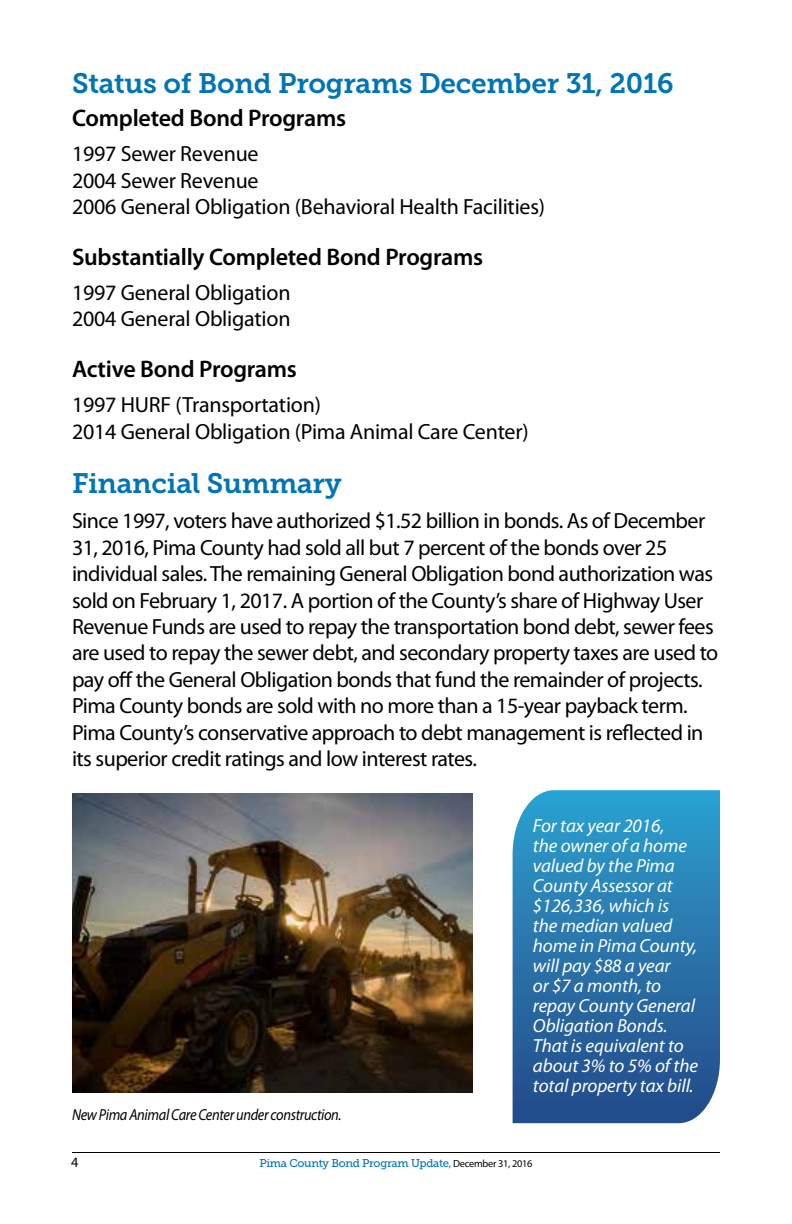
<style>
.page{position:relative;width:792px;height:1224px;background:#fff}
.page>*{position:absolute;margin:0;border:0;box-sizing:border-box;transform-origin:0 0}
.t1{font:28px "Museo Slab 700";letter-spacing:-.01em;color:#0074b5}
.t2{font:600 24px "Myriad Pro";letter-spacing:-.01em;color:#000}
.t3{font:22px/26.4px "Myriad Pro";letter-spacing:-.025em;color:#000}
.t4{font:italic 19px/20px "Myriad Pro";letter-spacing:-.005em;color:#fff}
.t5{font:italic 16px "Myriad Pro";letter-spacing:-.025em;color:#000;scale:.9 1}
.t6{font:14.2px "Myriad Pro";color:#000}
.t7{font:11.2px "Museo Slab 500";letter-spacing:-.025em;color:#0074b5}
.s1{font-family:"Myriad Pro"}
.s2{font-family:"Myriad Pro";font-size:10.4px;color:#000}
</style>
<div class="page">
<hr style="left:72px;top:1152px;width:648px;height:1px;background:#000">
<svg style="left:513px;top:790px;width:207px;height:333px;background:#2b76ac"></svg>
<img style="left:72px;top:793px;width:400px;height:300px">
<p class="t1" style="left:72px;top:67px;width:603px">Status of Bond Programs December 31, 2016</p>
<p class="t2" style="left:72px;top:103px;width:276px">Completed Bond Programs</p>
<p class="t3" style="left:72px;top:140px;width:475px">1997 Sewer Revenue<br>2004 Sewer Revenue<br>2006 General Obligation (Behavioral Health Facilities)</p>
<p class="t2" style="left:72px;top:241px;width:413px">Substantially Completed Bond Programs</p>
<p class="t3" style="left:72px;top:279px;width:220px">1997 General Obligation<br>2004 General Obligation</p>
<p class="t2" style="left:72px;top:353px;width:226px">Active Bond Programs</p>
<p class="t3" style="left:72px;top:391px;width:458px">1997 HURF (Transportation)<br>2014 General Obligation (Pima Animal Care Center)</p>
<p class="t1" style="left:72px;top:467px;width:271px">Financial Summary</p>
<p class="t3" style="left:72px;top:507px;width:648px">Since 1997, voters have authorized $1.52 billion in bonds. As of December 31, 2016, Pima County had sold all but 7 percent of the bonds over 25 individual sales. The remaining General Obligation bond authorization was sold on February 1, 2017. A portion of the County’s share of Highway User Revenue Funds are used to repay the transportation bond debt, sewer fees are used to repay the sewer debt, and secondary property taxes are used to pay off the General Obligation bonds that fund the remainder of projects.<br>Pima County bonds are sold with no more than a 15-year payback term.<br>Pima County’s conservative approach to debt management is reflected in its superior credit ratings and low interest rates.</p>
<p class="t5" style="left:72px;top:1105px;width:301px">New Pima Animal Care Center under construction.</p>
<p class="t4" style="left:533px;top:816px;width:167px">For tax year 2016,<br>the owner of a home valued by the Pima<br>County Assessor at $126,336, which is the median valued home in Pima County, will pay $88 a year<br>or $7 a month, to repay County General<br>Obligation Bonds.<br>That is equivalent to about 3% to 5% of the total property tax bill.</p>
<p class="t6" style="left:71px;top:1154px;width:9px">4</p>
<p class="t7" style="left:259px;top:1157px;width:275px">Pima County Bond Program Update<span class="s1">,</span> <span class="s2">December 31, 2016</span></p>
</div>
